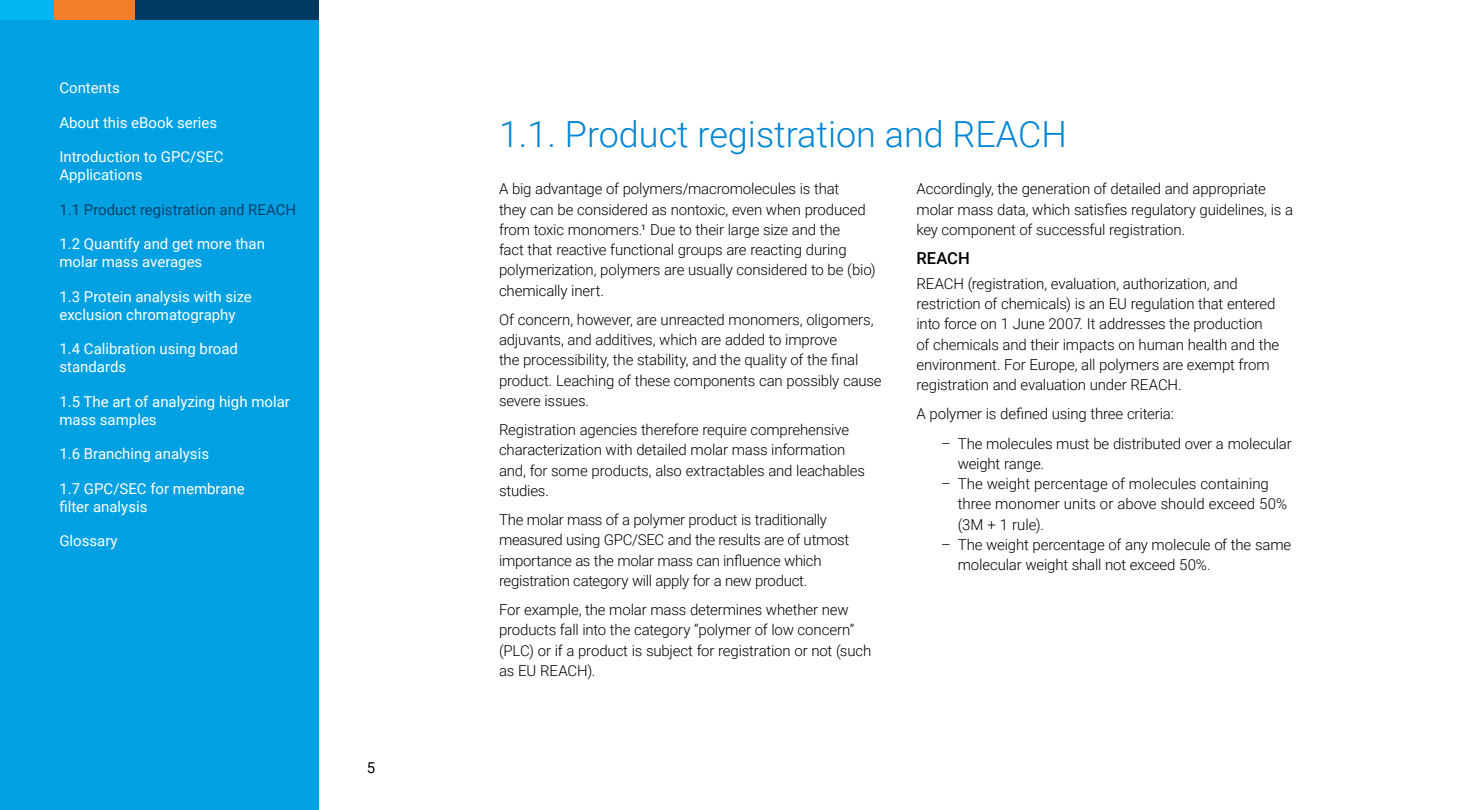
<style>
.page{position:relative;width:1458px;height:810px;background:#fff}
.page>*{position:absolute;margin:0;border:0;box-sizing:border-box;transform-origin:0 0}
.BROCHURE_subhead_black{font:300 36px "Roboto";color:#0085d5}
.t1{font:500 16.5px "Roboto";color:#000}
.t2{font:300 15px/20.2px "Roboto";letter-spacing:-.01em;color:#000}
.Side_TOC{font:15px/18px "Roboto";color:#fff}
.Side_TOC-2{font:15px "Roboto";color:#00426a}
.t3{font:15px "Roboto";color:#000}
</style>
<div class="page">
<div style="left:0;top:0;width:319px;height:810px;background:#00a1e3"></div>
<div style="left:0;top:0;width:54px;height:20px;background:#00b6ef"></div>
<div style="left:54px;top:0;width:81px;height:20px;background:#f47f2a"></div>
<div style="left:135px;top:0;width:184px;height:20px;background:#003a63"></div>
<p class="Side_TOC" style="left:59px;top:78px;width:62px">Contents</p>
<p class="Side_TOC" style="left:59px;top:113px;width:159px">About this eBook series</p>
<p class="Side_TOC" style="left:59px;top:147px;width:166px">Introduction to GPC/SEC<br>Applications</p>
<p class="Side_TOC-2" style="left:59px;top:199px;width:238px">1.1 Product registration and REACH</p>
<p class="Side_TOC" style="left:59px;top:234px;width:207px">1.2 Quantify and get more than molar mass averages</p>
<p class="Side_TOC" style="left:59px;top:287px;width:194px">1.3 Protein analysis with size exclusion chromatography</p>
<p class="Side_TOC" style="left:59px;top:339px;width:180px">1.4 Calibration using broad standards</p>
<p class="Side_TOC" style="left:59px;top:392px;width:232px">1.5 The art of analyzing high molar mass samples</p>
<p class="Side_TOC" style="left:59px;top:444px;width:151px">1.6 Branching analysis</p>
<p class="Side_TOC" style="left:59px;top:479px;width:187px">1.7 GPC/SEC for membrane filter analysis</p>
<p class="Side_TOC" style="left:59px;top:531px;width:60px">Glossary</p>
<p class="t3" style="left:367px;top:757px;width:10px">5</p>
<p class="BROCHURE_subhead_black" style="left:499px;top:109px;width:570px">1.1. Product registration and REACH</p>
<p class="t2" style="left:499px;top:178px;width:378px">A big advantage of polymers/macromolecules is that<br>they can be considered as nontoxic, even when produced from toxic monomers.¹ Due to their large size and the<br>fact that reactive functional groups are reacting during polymerization, polymers are usually considered to be (bio) chemically inert.</p>
<p class="t2" style="left:499px;top:309px;width:384px">Of concern, however, are unreacted monomers, oligomers, adjuvants, and additives, which are added to improve<br>the processibility, the stability, and the quality of the final product. Leaching of these components can possibly cause severe issues.</p>
<p class="t2" style="left:499px;top:419px;width:368px">Registration agencies therefore require comprehensive characterization with detailed molar mass information and, for some products, also extractables and leachables studies.</p>
<p class="t2" style="left:499px;top:509px;width:352px">The molar mass of a polymer product is traditionally measured using GPC/SEC and the results are of utmost importance as the molar mass can influence which registration category will apply for a new product.</p>
<p class="t2" style="left:499px;top:599px;width:374px">For example, the molar mass determines whether new products fall into the category “polymer of low concern” (PLC) or if a product is subject for registration or not (such as EU REACH).</p>
<p class="t2" style="left:916px;top:178px;width:378px">Accordingly, the generation of detailed and appropriate molar mass data, which satisfies regulatory guidelines, is a key component of successful registration.</p>
<p class="t1" style="left:916px;top:247px;width:55px">REACH</p>
<p class="t2" style="left:916px;top:273px;width:364px">REACH (registration, evaluation, authorization, and restriction of chemicals) is an EU regulation that entered into force on 1 June 2007. It addresses the production of chemicals and their impacts on human health and the environment. For Europe, all polymers are exempt from registration and evaluation under REACH.</p>
<p class="t2" style="left:916px;top:403px;width:259px">A polymer is defined using three criteria:</p>
<p class="t2" style="left:958px;top:432px;width:336px;text-indent:-16px">– The molecules must be distributed over a molecular weight range.</p>
<p class="t2" style="left:958px;top:473px;width:331px;text-indent:-16px">– The weight percentage of molecules containing three monomer units or above should exceed 50% (3M + 1 rule).</p>
<p class="t2" style="left:958px;top:534px;width:335px;text-indent:-16px">– The weight percentage of any molecule of the same molecular weight shall not exceed 50%.</p>
</div>
